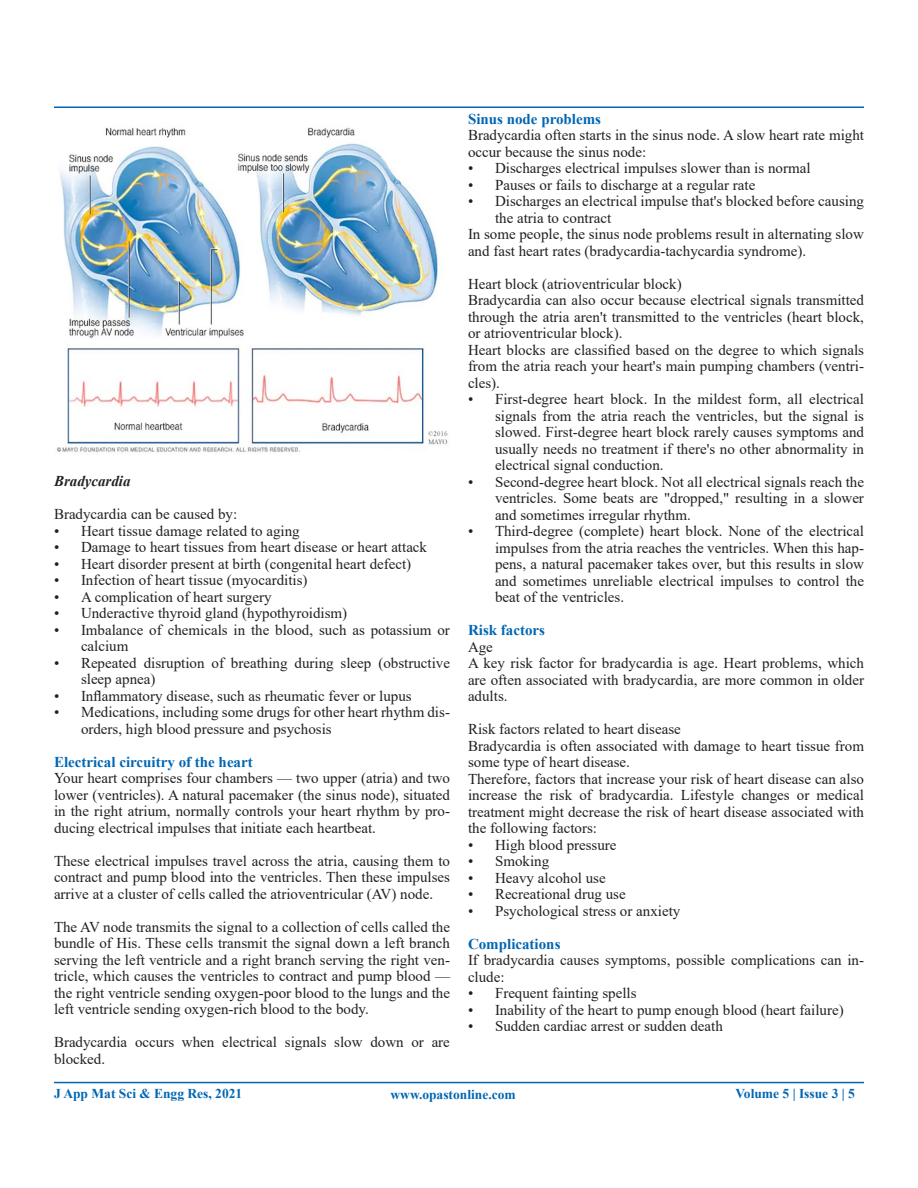
<style>
.page{position:relative;width:918px;height:1188px;background:#fff}
.page>*{position:absolute;margin:0;border:0;box-sizing:border-box;transform-origin:0 0}
.t1{font:15px/16.5px "Times New Roman";color:#231f20;text-align:justify}
.t2{font:700 15px "Times New Roman";color:#0166b3}
.t3{font:italic 700 15px "Times New Roman";color:#231f20}
.t4{font:700 13.5px "Times New Roman";color:#0166b3}
</style>
<div class="page">
<hr style="left:54px;top:106px;width:810px;height:2px;background:#0166b3">
<hr style="left:54px;top:1082px;width:810px;height:1px;background:#0166b3">
<img style="left:57px;top:127px;width:391px;height:325px">
<p class="t3" style="left:54px;top:471px;width:78px">Bradycardia</p>
<p class="t1" style="left:54px;top:506px;width:185px">Bradycardia can be caused by:</p>
<p class="t1" style="left:54px;top:522px;width:247px">• Heart tissue damage related to aging</p>
<p class="t1" style="left:54px;top:539px;width:375px">• Damage to heart tissues from heart disease or heart attack</p>
<p class="t1" style="left:54px;top:555px;width:359px">• Heart disorder present at birth (congenital heart defect)</p>
<p class="t1" style="left:54px;top:572px;width:255px">• Infection of heart tissue (myocarditis)</p>
<p class="t1" style="left:54px;top:588px;width:219px">• A complication of heart surgery</p>
<p class="t1" style="left:54px;top:605px;width:295px">• Underactive thyroid gland (hypothyroidism)</p>
<p class="t1" style="left:81px;top:621px;width:370px;text-indent:-27px">• Imbalance of chemicals in the blood, such as potassium or calcium</p>
<p class="t1" style="left:81px;top:654px;width:371px;text-indent:-27px">• Repeated disruption of breathing during sleep (obstructive sleep apnea)</p>
<p class="t1" style="left:54px;top:687px;width:359px">• Inflammatory disease, such as rheumatic fever or lupus</p>
<p class="t1" style="left:81px;top:704px;width:370px;text-indent:-27px">• Medications, including some drugs for other heart rhythm dis&shy;orders, high blood pressure and psychosis</p>
<p class="t2" style="left:54px;top:751px;width:200px">Electrical circuitry of the heart</p>
<p class="t1" style="left:54px;top:770px;width:398px">Your heart comprises four chambers — two upper (atria) and two lower (ventricles). A natural pacemaker (the sinus node), situated in the right atrium, normally controls your heart rhythm by pro&shy;ducing electrical impulses that initiate each heartbeat.</p>
<p class="t1" style="left:54px;top:852px;width:398px">These electrical impulses travel across the atria, causing them to contract and pump blood into the ventricles. Then these impulses arrive at a cluster of cells called the atrioventricular (AV) node.</p>
<p class="t1" style="left:54px;top:918px;width:398px">The AV node transmits the signal to a collection of cells called the bundle of His. These cells transmit the signal down a left branch serving the left ventricle and a right branch serving the right ven&shy;tricle, which causes the ventricles to contract and pump blood — the right ventricle sending oxygen-poor blood to the lungs and the left ventricle sending oxygen-rich blood to the body.</p>
<p class="t1" style="left:54px;top:1034px;width:397px">Bradycardia occurs when electrical signals slow down or are blocked.</p>
<p class="t2" style="left:468px;top:108px;width:135px">Sinus node problems</p>
<p class="t1" style="left:468px;top:126px;width:398px">Bradycardia often starts in the sinus node. A slow heart rate might occur because the sinus node:</p>
<p class="t1" style="left:468px;top:159px;width:344px">• Discharges electrical impulses slower than is normal</p>
<p class="t1" style="left:468px;top:176px;width:289px">• Pauses or fails to discharge at a regular rate</p>
<p class="t1" style="left:495px;top:192px;width:371px;text-indent:-27px">• Discharges an electrical impulse that's blocked before causing the atria to contract</p>
<p class="t1" style="left:468px;top:225px;width:397px">In some people, the sinus node problems result in alternating slow and fast heart rates (bradycardia-tachycardia syndrome).</p>
<p class="t1" style="left:468px;top:275px;width:215px">Heart block (atrioventricular block)</p>
<p class="t1" style="left:468px;top:291px;width:398px">Bradycardia can also occur because electrical signals transmitted through the atria aren't transmitted to the ventricles (heart block, or atrioventricular block).</p>
<p class="t1" style="left:468px;top:341px;width:398px">Heart blocks are classified based on the degree to which signals from the atria reach your heart's main pumping chambers (ventri&shy;cles).</p>
<p class="t1" style="left:495px;top:390px;width:371px;text-indent:-27px">• First-degree heart block. In the mildest form, all electrical signals from the atria reach the ventricles, but the signal is slowed. First-degree heart block rarely causes symptoms and usually needs no treatment if there's no other abnormality in electrical signal conduction.</p>
<p class="t1" style="left:495px;top:473px;width:371px;text-indent:-27px">• Second-degree heart block. Not all electrical signals reach the ventricles. Some beats are "dropped," resulting in a slower and sometimes irregular rhythm.</p>
<p class="t1" style="left:495px;top:522px;width:371px;text-indent:-27px">• Third-degree (complete) heart block. None of the electrical impulses from the atria reaches the ventricles. When this hap&shy;pens, a natural pacemaker takes over, but this results in slow and sometimes unreliable electrical impulses to control the beat of the ventricles.</p>
<p class="t2" style="left:468px;top:619px;width:79px">Risk factors</p>
<p class="t1" style="left:468px;top:638px;width:26px">Age</p>
<p class="t1" style="left:468px;top:654px;width:398px">A key risk factor for bradycardia is age. Heart problems, which are often associated with bradycardia, are more common in older adults.</p>
<p class="t1" style="left:468px;top:720px;width:214px">Risk factors related to heart disease</p>
<p class="t1" style="left:468px;top:737px;width:398px">Bradycardia is often associated with damage to heart tissue from some type of heart disease.</p>
<p class="t1" style="left:468px;top:770px;width:398px">Therefore, factors that increase your risk of heart disease can also increase the risk of bradycardia. Lifestyle changes or medical treatment might decrease the risk of heart disease associated with the following factors:</p>
<p class="t1" style="left:468px;top:836px;width:150px">• High blood pressure</p>
<p class="t1" style="left:468px;top:852px;width:83px">• Smoking</p>
<p class="t1" style="left:468px;top:869px;width:139px">• Heavy alcohol use</p>
<p class="t1" style="left:468px;top:885px;width:159px">• Recreational drug use</p>
<p class="t1" style="left:468px;top:902px;width:214px">• Psychological stress or anxiety</p>
<p class="t2" style="left:468px;top:933px;width:94px">Complications</p>
<p class="t1" style="left:468px;top:951px;width:397px">If bradycardia causes symptoms, possible complications can in&shy;clude:</p>
<p class="t1" style="left:468px;top:984px;width:170px">• Frequent fainting spells</p>
<p class="t1" style="left:468px;top:1001px;width:377px">• Inability of the heart to pump enough blood (heart failure)</p>
<p class="t1" style="left:468px;top:1017px;width:256px">• Sudden cardiac arrest or sudden death</p>
<p class="t4" style="left:54px;top:1084px;width:190px">J App Mat Sci &amp; Engg Res, 2021</p>
<p class="t4" style="left:391px;top:1085px;width:127px">www.opastonline.com</p>
<p class="t4" style="left:735px;top:1084px;width:121px">Volume 5 | Issue 3 | 5</p>
</div>
